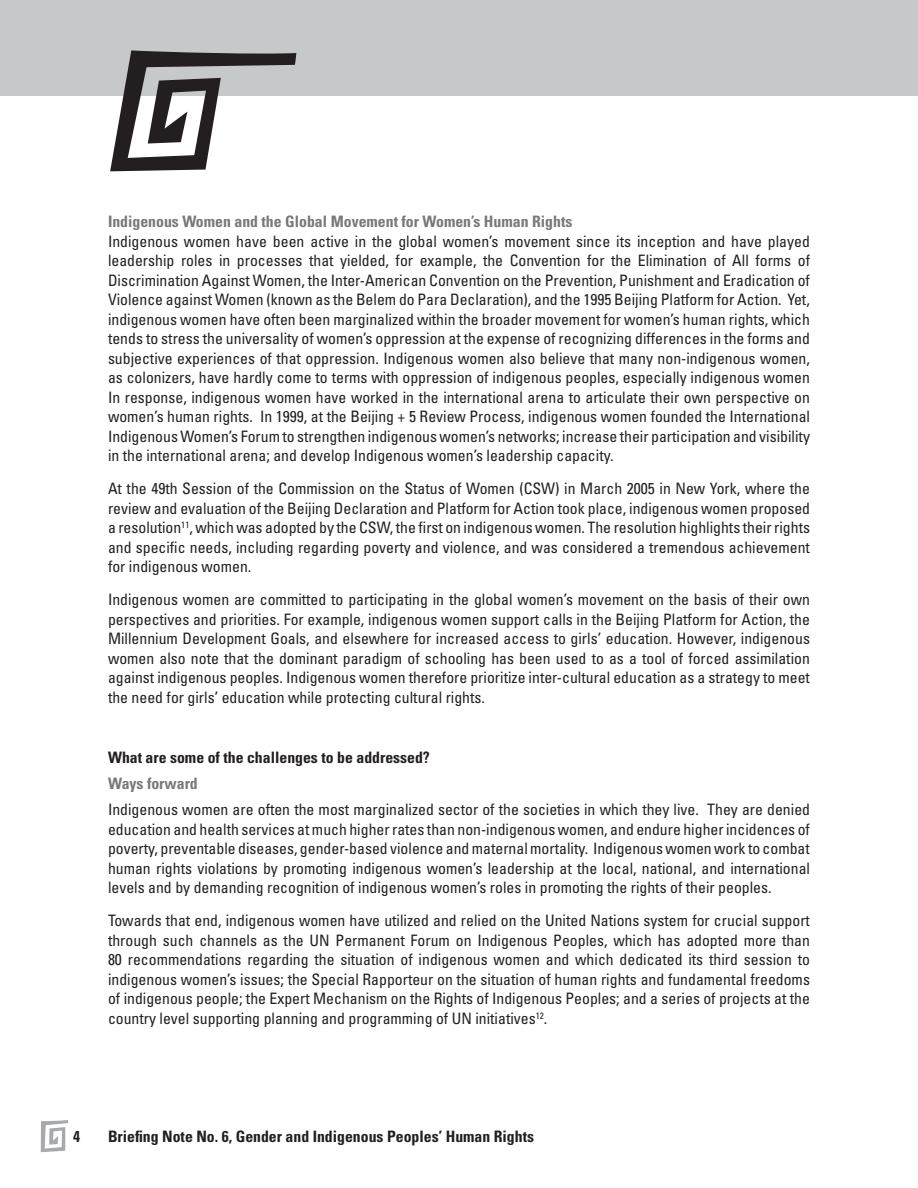
<style>
.page{position:relative;width:918px;height:1188px;background:#fff}
.page>*{position:absolute;margin:0;border:0;box-sizing:border-box;transform-origin:0 0}
.t1{font:condensed 15.75px/19.5px "Univers LT Std";color:#231f20;text-align:justify}
.crosshead_marko_BLK{font:700 condensed 15.75px "Univers LT Std";color:#231f20}
.crosshead_marko_BLK-2{font:700 condensed 15.75px "Univers LT Std";color:#76787b}
</style>
<div class="page">
<svg style="left:41px;top:1120px;width:27px;height:32px"></svg>
<div style="left:0;top:0;width:918px;height:96px;background:#c7c8ca"></div>
<svg style="left:110px;top:50px;width:186px;height:121px"></svg>
<p class="crosshead_marko_BLK-2" style="left:108px;top:212px;width:466px">Indigenous Women and the Global Movement for Women’s Human Rights</p>
<p class="t1" style="left:108px;top:231px;width:704px">Indigenous women have been active in the global women’s movement since its inception and have played leadership roles in processes that yielded, for example, the Convention for the Elimination of All forms of Discrimination Against Women, the Inter-American Convention on the Prevention, Punishment and Eradication of Violence against Women (known as the Belem do Para Declaration), and the 1995 Beijing Platform for Action. Yet, indigenous women have often been marginalized within the broader movement for women’s human rights, which tends to stress the universality of women’s oppression at the expense of recognizing differences in the forms and subjective experiences of that oppression. Indigenous women also believe that many non-indigenous women, as colonizers, have hardly come to terms with oppression of indigenous peoples, especially indigenous women In response, indigenous women have worked in the international arena to articulate their own perspective on women’s human rights. In 1999, at the Beijing + 5 Review Process, indigenous women founded the International Indigenous Women’s Forum to strengthen indigenous women’s networks; increase their participation and visibility in the international arena; and develop Indigenous women’s leadership capacity.</p>
<p class="t1" style="left:108px;top:479px;width:704px">At the 49th Session of the Commission on the Status of Women (CSW) in March 2005 in New York, where the review and evaluation of the Beijing Declaration and Platform for Action took place, indigenous women proposed a resolution<sup>11</sup>, which was adopted by the CSW, the first on indigenous women. The resolution highlights their rights and specific needs, including regarding poverty and violence, and was considered a tremendous achievement for indigenous women.</p>
<p class="t1" style="left:108px;top:590px;width:704px">Indigenous women are committed to participating in the global women’s movement on the basis of their own perspectives and priorities. For example, indigenous women support calls in the Beijing Platform for Action, the Millennium Development Goals, and elsewhere for increased access to girls’ education. However, indigenous women also note that the dominant paradigm of schooling has been used to as a tool of forced assimilation against indigenous peoples. Indigenous women therefore prioritize inter-cultural education as a strategy to meet the need for girls’ education while protecting cultural rights.</p>
<p class="crosshead_marko_BLK" style="left:108px;top:748px;width:323px">What are some of the challenges to be addressed?</p>
<p class="crosshead_marko_BLK-2" style="left:108px;top:774px;width:91px">Ways forward</p>
<p class="t1" style="left:108px;top:800px;width:704px">Indigenous women are often the most marginalized sector of the societies in which they live. They are denied education and health services at much higher rates than non-indigenous women, and endure higher incidences of poverty, preventable diseases, gender-based violence and maternal mortality. Indigenous women work to combat human rights violations by promoting indigenous women’s leadership at the local, national, and international levels and by demanding recognition of indigenous women’s roles in promoting the rights of their peoples.</p>
<p class="t1" style="left:108px;top:911px;width:704px">Towards that end, indigenous women have utilized and relied on the United Nations system for crucial support through such channels as the UN Permanent Forum on Indigenous Peoples, which has adopted more than 80 recommendations regarding the situation of indigenous women and which dedicated its third session to indigenous women’s issues; the Special Rapporteur on the situation of human rights and fundamental freedoms of indigenous people; the Expert Mechanism on the Rights of Indigenous Peoples; and a series of projects at the country level supporting planning and programming of UN initiatives<sup>12</sup>.</p>
<p class="crosshead_marko_BLK" style="left:73px;top:1127px;width:8px">4</p>
<p class="crosshead_marko_BLK" style="left:108px;top:1127px;width:428px">Briefing Note No. 6, Gender and Indigenous Peoples’ Human Rights</p>
</div>
